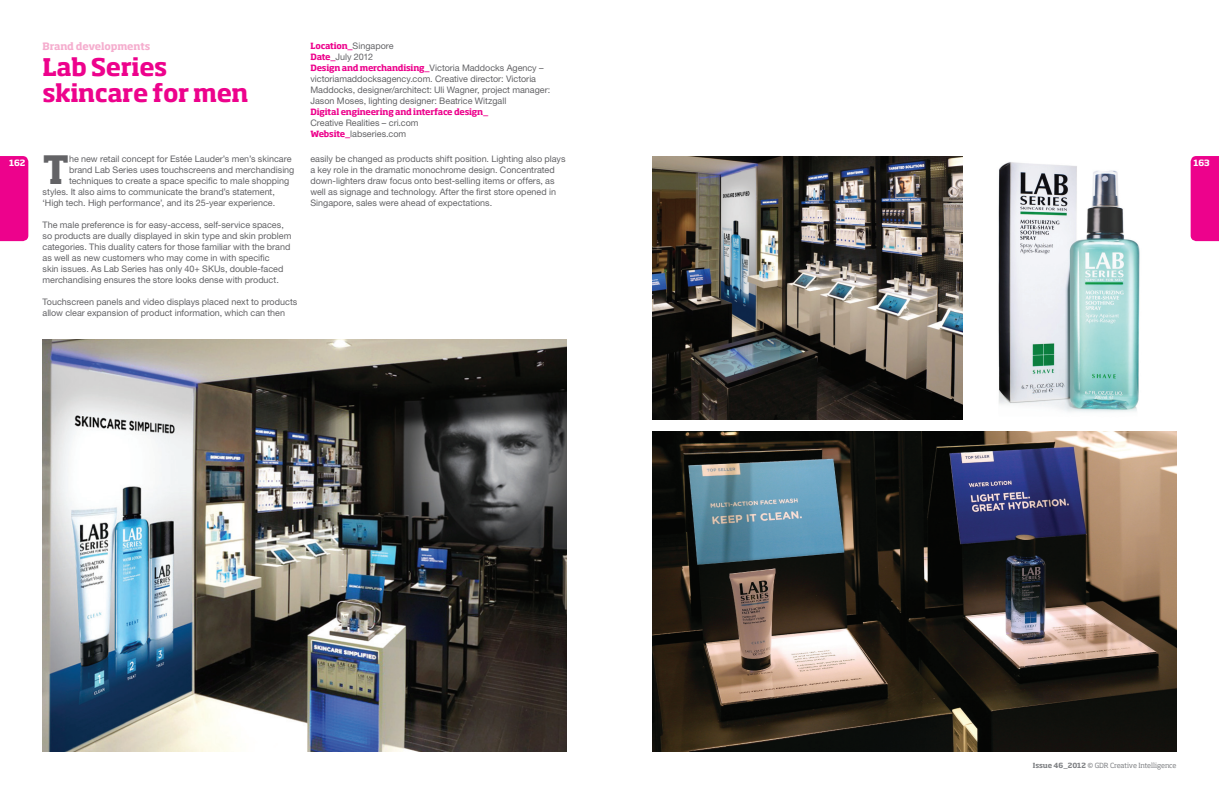
<style>
.page{position:relative;width:1219px;height:794px;background:#fff}
.page>*{position:absolute;margin:0;border:0;box-sizing:border-box;transform-origin:0 0}
.Body_Copy{font:700 38.6px "Soho Std";color:#636366}
.Title_Case_Study{font:700 24px/26px "Soho Std";letter-spacing:-.02em;color:#ed028c}
.t1{font:700 10px "Soho Std";letter-spacing:-.025em;color:#f5adce}
.Body_Copy-2{font:9px/11px "Helvetica Neue LT Std";color:#636366}
.Body_Copy-3{font:700 8.5px "Soho Std";letter-spacing:-.025em;color:#ed028c}
.t2{font:700 8.5px "Soho Std";letter-spacing:-.02em;color:#fff}
.t3{font:7px "Soho Std";letter-spacing:-.015em;color:#808285}
.s1{font-family:"Helvetica Neue LT Std";font-weight:400;font-size:9px;color:#636366}
.s2{font-family:"Soho Std";font-weight:700;font-size:8.5px;color:#ed028c}
.s3{font-weight:700}
</style>
<div class="page">
<img style="left:43px;top:339px;width:524px;height:412px">
<img style="left:652px;top:156px;width:310px;height:264px">
<img style="left:652px;top:432px;width:524px;height:319px">
<img style="left:998px;top:162px;width:142px;height:250px">
<div style="left:1191px;top:156px;width:28px;height:85px;background:#ed028c"></div>
<div style="left:0;top:156px;width:28px;height:85px;background:#ed028c"></div>
<p class="t1" style="left:43px;top:40px;width:109px">Brand developments</p>
<p class="Title_Case_Study" style="left:43px;top:54px;width:208px">Lab Series skincare for men</p>
<p class="Body_Copy-3" style="left:310px;top:41px;width:85px">Location_<span class="s1">Singapore</span></p>
<p class="Body_Copy-2" style="left:310px;top:51px;width:64px"><span class="s2">Date_</span>July 2012</p>
<p class="Body_Copy-3" style="left:310px;top:63px;width:235px">Design and merchandising_<span class="s1">Victoria Maddocks Agency –</span></p>
<p class="Body_Copy-2" style="left:310px;top:73px;width:241px">victoriamaddocksagency.com. Creative director: Victoria<br>Maddocks, designer/architect: Uli Wagner, project manager:<br>Jason Moses, lighting designer: Beatrice Witzgall</p>
<p class="Body_Copy-3" style="left:310px;top:107px;width:179px">Digital engineering and interface design_</p>
<p class="Body_Copy-2" style="left:310px;top:117px;width:110px">Creative Realities – cri.com</p>
<p class="Body_Copy-2" style="left:310px;top:128px;width:97px"><span class="s2">Website_</span>labseries.com</p>
<p class="Body_Copy" style="left:43px;top:145px;width:28px">T</p>
<p class="Body_Copy-2" style="left:69px;top:154px;width:224px">he new retail concept for Estée Lauder’s men’s skincare</p>
<p class="Body_Copy-2" style="left:310px;top:154px;width:257px">easily be changed as products shift position. Lighting also plays a key role in the dramatic monochrome design. Concentrated down-lighters draw focus onto best-selling items or offers, as well as signage and technology. After the first store opened in Singapore, sales were ahead of expectations.</p>
<p class="t2" style="left:9px;top:157px;width:18px">162</p>
<p class="t2" style="left:1193px;top:157px;width:18px">163</p>
<p class="Body_Copy-2" style="left:69px;top:165px;width:227px">brand Lab Series uses touchscreens and merchandising</p>
<p class="Body_Copy-2" style="left:69px;top:176px;width:222px">techniques to create a space specific to male shopping</p>
<p class="Body_Copy-2" style="left:43px;top:187px;width:234px">styles. It also aims to communicate the brand’s statement,</p>
<p class="Body_Copy-2" style="left:43px;top:198px;width:234px">‘High tech. High performance’, and its 25-year experience.</p>
<p class="Body_Copy-2" style="left:43px;top:220px;width:250px">The male preference is for easy-access, self-service spaces, so products are dually displayed in skin type and skin problem categories. This duality caters for those familiar with the brand as well as new customers who may come in with specific<br>skin issues. As Lab Series has only 40+ SKUs, double-faced merchandising ensures the store looks dense with product.</p>
<p class="Body_Copy-2" style="left:43px;top:297px;width:256px">Touchscreen panels and video displays placed next to products allow clear expansion of product information, which can then</p>
<p class="t3" style="left:1033px;top:761px;width:145px"><span class="s3">Issue 46_2012</span> © GDR Creative Intelligence</p>
</div>
